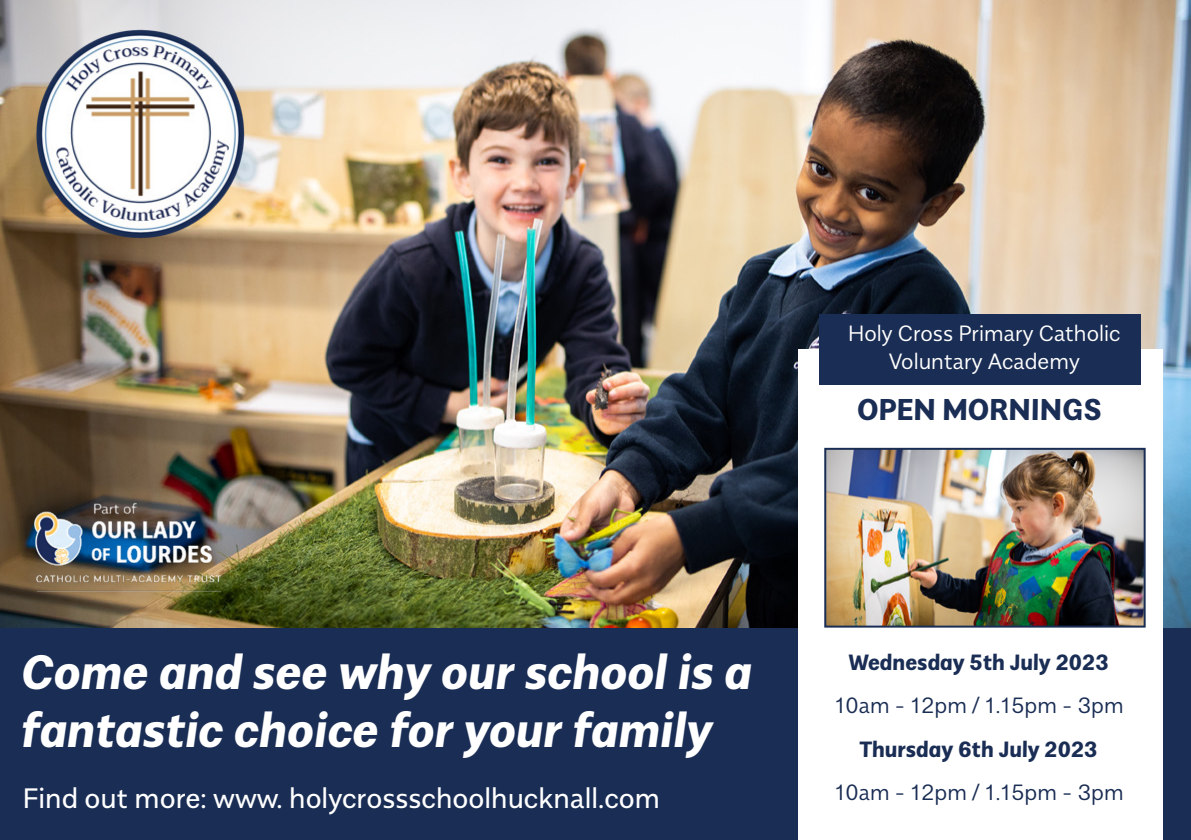
<style>
.page{position:relative;width:1191px;height:840px;background:#fff}
.page>*{position:absolute;margin:0;border:0;box-sizing:border-box;transform-origin:0 0}
.t1{font:italic 700 48px/57.6px "Alergia Normal";color:#fff}
.t2{font:italic 700 30px "Alergia Normal";color:#1a2d54}
.t3{font:28px "Alergia Normal";color:#fff}
.t4{font:300 22px/27.6px "Alergia Normal";color:#fff;text-align:center}
.t5{font:300 22px "Alergia Normal";color:#1a2d54}
.t6{font:italic 700 22px "Alergia Normal";color:#1a2d54}
</style>
<div class="page">
<div style="left:0;top:0;width:1191px;height:839px;background:#1a2d54"></div>
<img style="left:0;top:0;width:1191px;height:627px">
<div style="left:798px;top:349px;width:364px;height:490px;background:#fff"></div>
<div style="left:819px;top:314px;width:322px;height:70px;background:#1a2d54"></div>
<img style="left:827px;top:450px;width:315px;height:174px">
<div style="left:824px;top:447px;width:321px;height:180px;border:2px solid #1a2d54"></div>
<img style="left:28px;top:28px;width:229px;height:216px">
<img style="left:21px;top:488px;width:213px;height:119px">
<p class="t4" style="left:848px;top:317px;width:274px">Holy Cross Primary Catholic<br>Voluntary Academy</p>
<p class="t2" style="left:858px;top:385px;width:251px">OPEN MORNINGS</p>
<p class="t1" style="left:21px;top:638px;width:732px">Come and see why our school is a fantastic choice for your family</p>
<p class="t3" style="left:23px;top:775px;width:639px">Find out more: www. holycrossschoolhucknall.com</p>
<p class="t6" style="left:849px;top:644px;width:266px">Wednesday 5th July 2023</p>
<p class="t5" style="left:834px;top:688px;width:290px">10am - 12pm / 1.15pm - 3pm</p>
<p class="t6" style="left:860px;top:731px;width:244px">Thursday 6th July 2023</p>
<p class="t5" style="left:834px;top:775px;width:290px">10am - 12pm / 1.15pm - 3pm</p>
</div>
